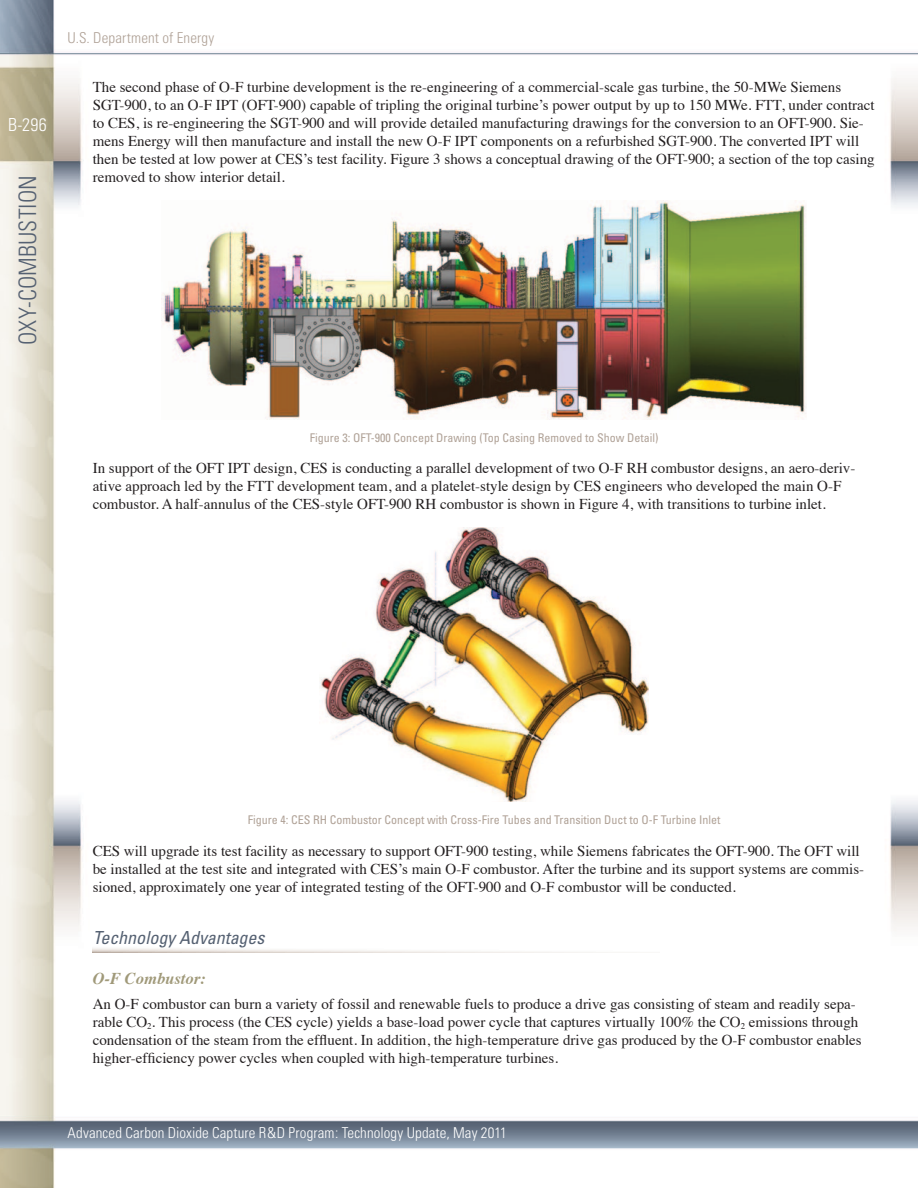
<style>
.page{position:relative;width:918px;height:1188px;background:#fff}
.page>*{position:absolute;margin:0;border:0;box-sizing:border-box;transform-origin:0 0}
.t1{font:300 condensed 24px "Univers";color:#556172}
.t2{font:italic condensed 18px "Univers";letter-spacing:-.005em;color:#556172}
.t3{font:300 condensed 18px "Univers";color:#fff}
.t4{font:italic 700 16.5px "Times";color:#a09979}
.t5{font:15px/18px "Times";color:#231f20}
.t6{font:300 condensed 15px "Univers";letter-spacing:.01em;color:#fff}
.t7{font:300 condensed 15px "Univers";letter-spacing:.01em;color:#b0a297}
.t8{font:condensed 12px "Univers";color:#b0a297}
</style>
<div class="page">
<img style="left:0;top:0;width:918px;height:1188px">
<img style="left:161px;top:201px;width:646px;height:218px">
<img style="left:319px;top:527px;width:330px;height:275px">
<div style="left:93px;top:924px;width:567px;height:28px;background:#fff"></div>
<p class="t3" style="left:8px;top:114px;width:40px">B-296</p>
<h1 class="t1" style="left:13px;top:345px;width:171px;rotate:-90deg">Oxy-Combustion</h1>
<p class="t7" style="left:68px;top:29px;width:148px">U.S. Department of Energy</p>
<p class="t5" style="left:93px;top:77px;width:784px">The second phase of O-F turbine development is the re-engineering of a commercial-scale gas turbine, the 50-MWe Siemens SGT-900, to an O-F IPT (OFT-900) capable of tripling the original turbine’s power output by up to 150 MWe. FTT, under contract to CES, is re-engineering the SGT-900 and will provide detailed manufacturing drawings for the conversion to an OFT-900. Sie&shy;mens Energy will then manufacture and install the new O-F IPT components on a refurbished SGT-900. The converted IPT will then be tested at low power at CES’s test facility. Figure 3 shows a conceptual drawing of the OFT-900; a section of the top casing removed to show interior detail.</p>
<p class="t8" style="left:310px;top:430px;width:350px">Figure 3: OFT-900 Concept Drawing (Top Casing Removed to Show Detail)</p>
<p class="t5" style="left:93px;top:458px;width:764px">In support of the OFT IPT design, CES is conducting a parallel development of two O-F RH combustor designs, an aero-deriv&shy;ative approach led by the FTT development team, and a platelet-style design by CES engineers who developed the main O-F combustor. A half-annulus of the CES-style OFT-900 RH combustor is shown in Figure 4, with transitions to turbine inlet.</p>
<p class="t8" style="left:248px;top:812px;width:474px">Figure 4: CES RH Combustor Concept with Cross-Fire Tubes and Transition Duct to O-F Turbine Inlet</p>
<p class="t5" style="left:93px;top:840px;width:773px">CES will upgrade its test facility as necessary to support OFT-900 testing, while Siemens fabricates the OFT-900. The OFT will be installed at the test site and integrated with CES’s main O-F combustor. After the turbine and its support systems are commis&shy;sioned, approximately one year of integrated testing of the OFT-900 and O-F combustor will be conducted.</p>
<p class="t2" style="left:93px;top:926px;width:173px">Technology Advantages</p>
<p class="t4" style="left:93px;top:963px;width:114px">O-F Combustor:</p>
<p class="t5" style="left:93px;top:994px;width:771px">An O-F combustor can burn a variety of fossil and renewable fuels to produce a drive gas consisting of steam and readily sepa&shy;rable CO<sub>2</sub>. This process (the CES cycle) yields a base-load power cycle that captures virtually 100% the CO<sub>2</sub> emissions through condensation of the steam from the effluent. In addition, the high-temperature drive gas produced by the O-F combustor enables higher-efficiency power cycles when coupled with high-temperature turbines.</p>
<p class="t6" style="left:68px;top:1124px;width:441px">Advanced Carbon Dioxide Capture R&amp;D Program: Technology Update, May 2011</p>
</div>
